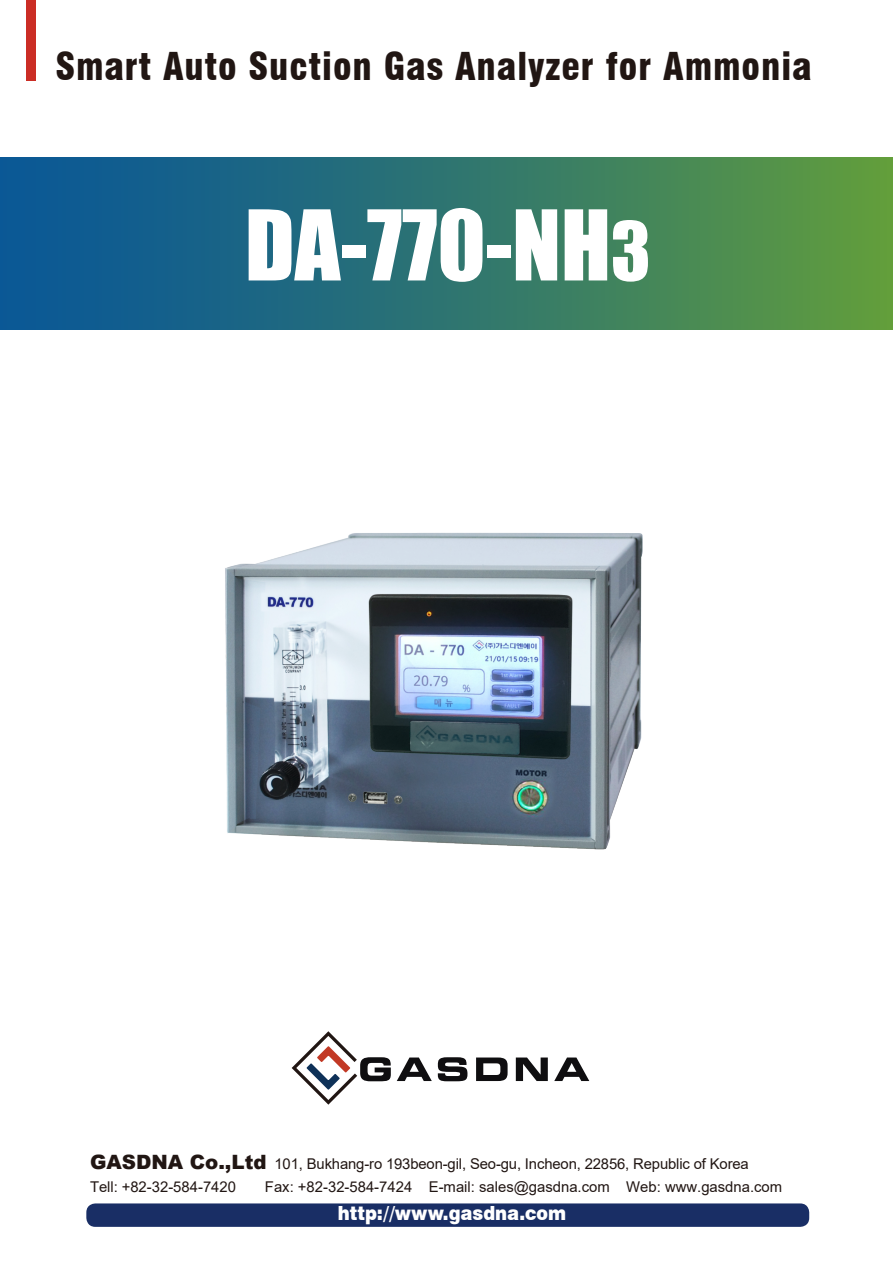
<style>
.page{position:relative;width:893px;height:1263px;background:#fff}
.page>*{position:absolute;margin:0;border:0;box-sizing:border-box;transform-origin:0 0}
.t1{font:90px "Impact";color:#fff}
.t2{font:900 condensed 37.5px "Swiss 721 BT";letter-spacing:.025em;color:#211613}
.t3{font:900 19.8px "Arial";color:#211613}
.t4{font:900 19.5px "Swiss 721 BT";color:#fff;scale:.9 1}
.t5{font:14.85px "Arial";letter-spacing:-.01em;color:#211613}
.s1{font-size:75px}
</style>
<div class="page">
<div style="left:86px;top:1203px;width:723px;height:24px;background:#192e65;border-radius:9px"></div>
<svg style="left:292px;top:1031px;width:99px;height:74px"></svg>
<svg style="left:397px;top:1057px;width:35px;height:24px"></svg>
<svg style="left:438px;top:1057px;width:29px;height:24px"></svg>
<svg style="left:476px;top:1057px;width:32px;height:24px"></svg>
<svg style="left:516px;top:1057px;width:32px;height:24px"></svg>
<svg style="left:554px;top:1057px;width:35px;height:24px"></svg>
<div style="left:0;top:158px;width:893px;height:171px;background:linear-gradient(to right,#03539d,#5e9b3f)"></div>
<div style="left:26px;top:0;width:10px;height:81px;background:#cb2d25"></div>
<img style="left:225px;top:533px;width:418px;height:317px">
<h2 class="t2" style="left:56px;top:44px;width:758px">Smart Auto Suction Gas Analyzer for Ammonia</h2>
<h1 class="t1" style="left:245px;top:175px;width:407px">DA-770-NH<span class="s1">3</span></h1>
<h3 class="t3" style="left:90px;top:1148px;width:178px">GASDNA Co.,Ltd</h3>
<p class="t5" style="left:90px;top:1176px;width:147px">Tell: +82-32-584-7420</p>
<p class="t5" style="left:265px;top:1176px;width:519px">Fax: +82-32-584-7424 E-mail: sales@gasdna.com Web: www.gasdna.com</p>
<p class="t5" style="left:275px;top:1154px;width:476px">101, Bukhang-ro 193beon-gil, Seo-gu, Incheon, 22856, Republic of Korea</p>
<h3 class="t4" style="left:338px;top:1201px;width:255px">http://www.gasdna.com</h3>
</div>
